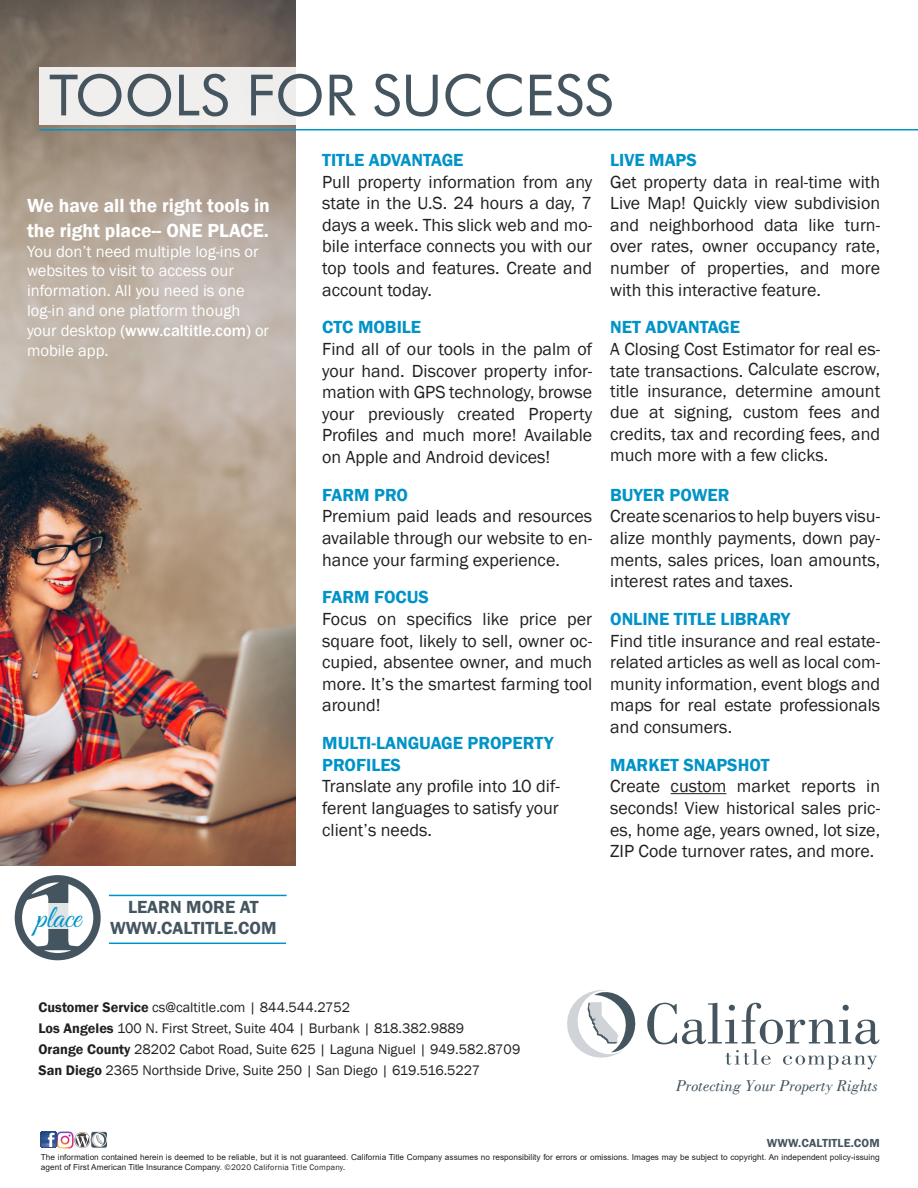
<style>
.page{position:relative;width:918px;height:1188px;background:#fff}
.page>*{position:absolute;margin:0;border:0;box-sizing:border-box;transform-origin:0 0}
.t1{font:57px "Futura BT";color:#45555f}
.t2{font:32.1px "Great Vibes";color:#0093c7}
.t3{font:600 19.5px/25.2px "Franklin Gothic";color:#fff}
.t4{font:18px/21.6px "Franklin Gothic";color:#231f20;text-align:justify}
.t5{font:600 18px/21.6px "Franklin Gothic";color:#0093c7}
.t6{font:600 18px "Franklin Gothic";color:#45555f}
.t7{font:16.5px/19.8px "Franklin Gothic";color:#fff}
.t8{font:16.5px "Capelli Italic SWFTE";color:#45555f}
.t9{font:14.25px "Franklin Gothic";color:#231f20}
.t10{font:600 12px "Franklin Gothic";letter-spacing:.01em;color:#45555f}
.t11{font:8.25px/10.5px "Arial";letter-spacing:.005em;color:#231f20}
.s1{font-weight:500}
.s2{font-weight:600}
.s3{font-family:"Franklin Gothic"}
</style>
<div class="page">
<svg style="left:647px;top:1003px;width:233px;height:66px"></svg>
<svg style="left:567px;top:990px;width:69px;height:68px"></svg>
<svg style="left:41px;top:1132px;width:15px;height:16px"></svg>
<img style="left:57px;top:1132px;width:16px;height:16px">
<svg style="left:74px;top:1132px;width:33px;height:16px"></svg>
<hr style="left:671px;top:793px;width:55px;height:1px;background:#231f20">
<img style="left:0;top:0;width:295px;height:866px">
<div style="left:40px;top:67px;width:878px;height:58px;background:linear-gradient(to right,#f2f0ee,#fff)"></div>
<hr style="left:40px;top:129px;width:878px;height:1px;background:#0093c7">
<svg style="left:14px;top:875px;width:87px;height:86px"></svg>
<svg style="left:27px;top:904px;width:63px;height:25px"></svg>
<hr style="left:109px;top:943px;width:177px;height:1px;background:#0093c7">
<hr style="left:109px;top:895px;width:178px;height:1px;background:#0093c7">
<p class="t1" style="left:49px;top:61px;width:566px">TOOLS FOR SUCCESS</p>
<p class="t3" style="left:27px;top:193px;width:244px">We have all the right tools in the right place-- ONE PLACE.</p>
<p class="t7" style="left:27px;top:242px;width:233px">You don’t need multiple log-ins or websites to visit to access our</p>
<p class="t7" style="left:27px;top:281px;width:244px">information. All you need is one log-in and one platform though your desktop <span class="s1">(www.caltitle.com)</span> or</p>
<p class="t7" style="left:27px;top:341px;width:83px">mobile app.</p>
<p class="t2" style="left:36px;top:900px;width:47px">place</p>
<p class="t6" style="left:128px;top:895px;width:132px">LEARN MORE AT</p>
<p class="t6" style="left:110px;top:917px;width:168px">WWW.CALTITLE.COM</p>
<p class="t5" style="left:322px;top:149px;width:143px">TITLE ADVANTAGE</p>
<p class="t4" style="left:322px;top:171px;width:272px">Pull property information from any state in the U.S. 24 hours a day, 7 days a week. This slick web and mo&shy;bile interface connects you with our top tools and features. Create and account today.</p>
<p class="t5" style="left:322px;top:317px;width:101px">CTC MOBILE</p>
<p class="t4" style="left:322px;top:338px;width:272px">Find all of our tools in the palm of your hand. Discover property infor&shy;mation with GPS technology, browse your previously created Property Profiles and much more! Available on Apple and Android devices!</p>
<p class="t5" style="left:322px;top:484px;width:87px">FARM PRO</p>
<p class="t4" style="left:322px;top:506px;width:272px">Premium paid leads and resources available through our website to en&shy;hance your farming experience.</p>
<p class="t5" style="left:322px;top:587px;width:108px">FARM FOCUS</p>
<p class="t4" style="left:322px;top:608px;width:272px">Focus on specifics like price per square foot, likely to sell, owner oc&shy;cupied, absentee owner, and much more. It’s the smartest farming tool around!</p>
<p class="t5" style="left:322px;top:733px;width:233px">MULTI-LANGUAGE PROPERTY<br>PROFILES</p>
<p class="t4" style="left:322px;top:776px;width:239px">Translate any profile into 10 dif&shy;ferent languages to satisfy your client’s needs.</p>
<p class="t5" style="left:610px;top:149px;width:88px">LIVE MAPS</p>
<p class="t4" style="left:610px;top:171px;width:272px">Get property data in real-time with Live Map! Quickly view subdivision and neighborhood data like turn&shy;over rates, owner occupancy rate, number of properties, and more with this interactive feature.</p>
<p class="t5" style="left:610px;top:317px;width:131px">NET ADVANTAGE</p>
<p class="t4" style="left:610px;top:339px;width:272px">A Closing Cost Estimator for real es&shy;tate transactions. Calculate escrow, title insurance, determine amount due at signing, custom fees and credits, tax and recording fees, and much more with a few clicks.</p>
<p class="t5" style="left:610px;top:484px;width:121px">BUYER POWER</p>
<p class="t4" style="left:610px;top:506px;width:272px">Create scenarios to help buyers visu&shy;alize monthly payments, down pay&shy;ments, sales prices, loan amounts, interest rates and taxes.</p>
<p class="t5" style="left:610px;top:608px;width:182px">ONLINE TITLE LIBRARY</p>
<p class="t4" style="left:610px;top:630px;width:272px">Find title insurance and real estate&shy;related articles as well as local com&shy;munity information, event blogs and maps for real estate professionals and consumers.</p>
<p class="t5" style="left:610px;top:754px;width:161px">MARKET SNAPSHOT</p>
<p class="t4" style="left:610px;top:776px;width:272px">Create custom market reports in seconds! View historical sales pric&shy;es, home age, years owned, lot size, ZIP Code turnover rates, and more.</p>
<p class="t9" style="left:38px;top:998px;width:313px"><span class="s2">Customer Service</span> cs@caltitle.com | 844.544.2752</p>
<p class="t9" style="left:38px;top:1019px;width:427px"><span class="s2">Los Angeles</span> 100 N. First Street, Suite 404 | Burbank | 818.382.9889</p>
<p class="t9" style="left:38px;top:1040px;width:483px"><span class="s2">Orange County</span> 28202 Cabot Road, Suite 625 | Laguna Niguel | 949.582.8709</p>
<p class="t9" style="left:38px;top:1061px;width:443px"><span class="s2">San Diego</span> 2365 Northside Drive, Suite 250 | San Diego | 619.516.5227</p>
<p class="t8" style="left:676px;top:1076px;width:203px">Protecting Your Property Rights</p>
<p class="t10" style="left:767px;top:1135px;width:114px">WWW.CALTITLE.COM</p>
<p class="t11" style="left:41px;top:1152px;width:840px">The information contained herein is deemed to be reliable, but it is not guaranteed. California Title Company assumes no responsibility for errors or omissions. Images may be subject to copyright. An independent policy-issuing agent of First American Title Insurance Company. <span class="s3">©2020 California Title Company.</span></p>
</div>
